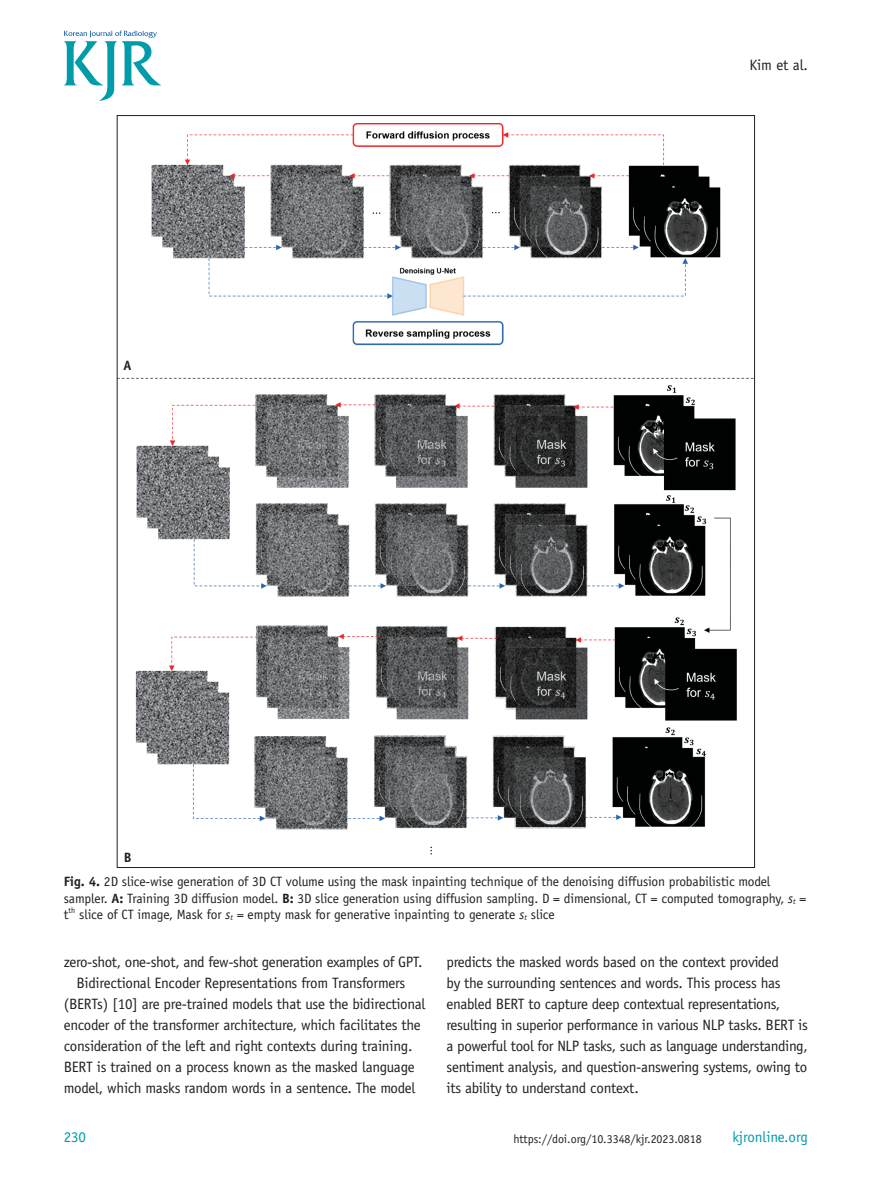
<style>
.page{position:relative;width:893px;height:1191px;background:#fff}
.page>*{position:absolute;margin:0;border:0;box-sizing:border-box;transform-origin:0 0}
.본문{font:15px/21px "Officina Sans Std";letter-spacing:-.02em;color:#231f20}
.t1{font:15px "Officina Sans Std";letter-spacing:-.005em;color:#009caa}
.그림제목{font:13.5px/16.2px "Officina Sans Std";letter-spacing:-.01em;color:#231f20}
.t2{font:700 13.5px "Officina Sans Std";color:#231f20}
.t3{font:12px "Officina Sans Std";letter-spacing:-.005em;color:#231f20}
.s1{font-weight:700}
.s2{font-style:italic}
</style>
<div class="page">
<svg style="left:64px;top:31px;width:97px;height:70px"></svg>
<img style="left:119px;top:124px;width:634px;height:731px">
<p class="t2" style="left:124px;top:357px;width:10px">A</p>
<p class="t2" style="left:124px;top:848px;width:9px">B</p>
<p class="본문" style="left:749px;top:54px;width:60px">Kim et al.</p>
<p class="그림제목" style="left:64px;top:873px;width:744px"><span class="s1">Fig. 4.</span> 2D slice-wise generation of 3D CT volume using the mask inpainting technique of the denoising diffusion probabilistic model sampler. <span class="s1">A:</span> Training 3D diffusion model. <span class="s1">B:</span> 3D slice generation using diffusion sampling. D = dimensional, CT = computed tomography, <span class="s2">s</span><sub>t</sub> = t<sup>th</sup> slice of CT image, Mask for <span class="s2">s</span><sub>t</sub> = empty mask for generative inpainting to generate <span class="s2">s</span><sub>t</sub> slice</p>
<p class="본문" style="left:64px;top:951px;width:360px">zero-shot, one-shot, and few-shot generation examples of GPT.</p>
<p class="본문" style="left:64px;top:972px;width:363px;text-indent:13px">Bidirectional Encoder Representations from Transformers (BERTs) [10] are pre-trained models that use the bidirectional encoder of the transformer architecture, which facilitates the consideration of the left and right contexts during training.<br>BERT is trained on a process known as the masked language model, which masks random words in a sentence. The model</p>
<p class="t1" style="left:64px;top:1128px;width:24px">230</p>
<p class="본문" style="left:446px;top:951px;width:363px">predicts the masked words based on the context provided<br>by the surrounding sentences and words. This process has enabled BERT to capture deep contextual representations, resulting in superior performance in various NLP tasks. BERT is a powerful tool for NLP tasks, such as language understanding, sentiment analysis, and question-answering systems, owing to its ability to understand context.</p>
<p class="t3" style="left:513px;top:1132px;width:190px">https://doi.org/10.3348/kjr.2023.0818</p>
<p class="t1" style="left:732px;top:1128px;width:77px">kjronline.org</p>
</div>
